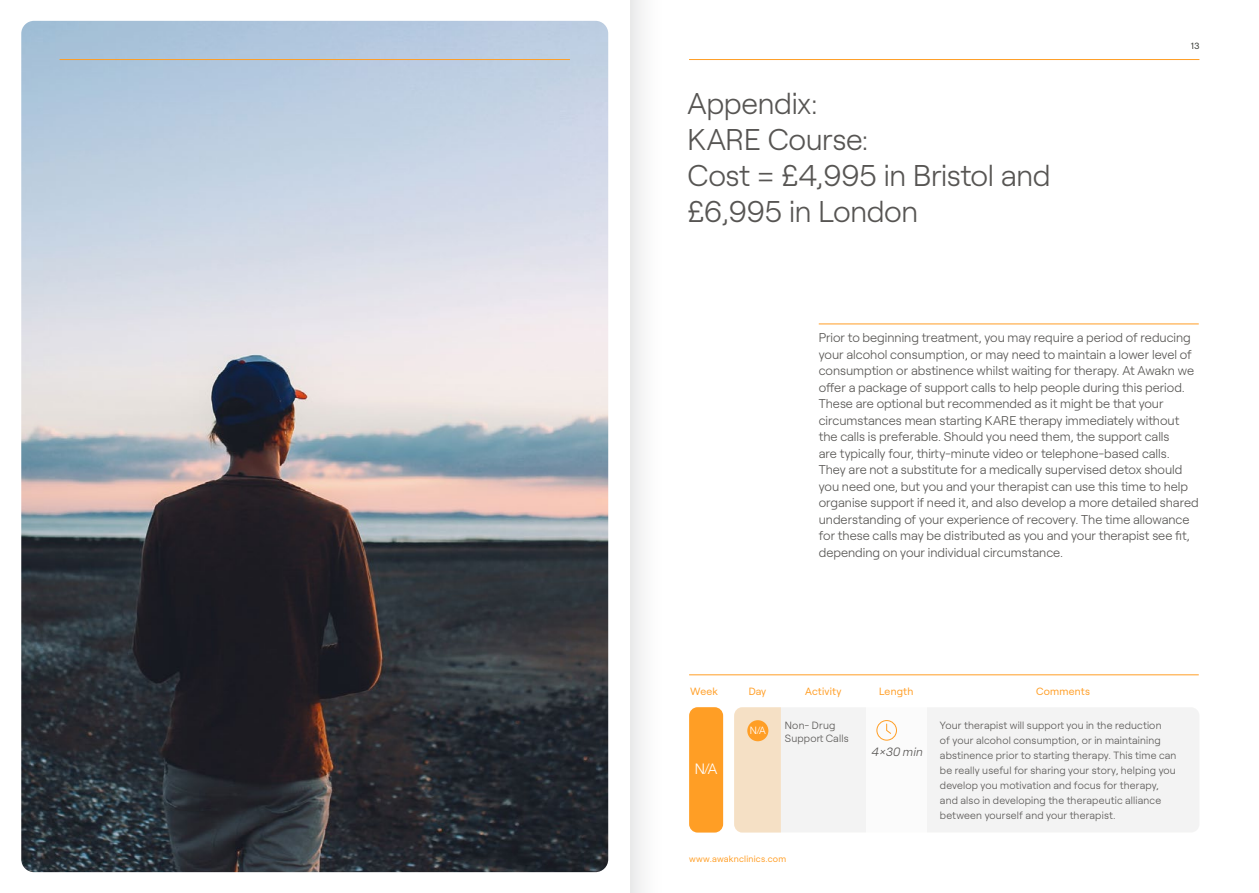
<style>
.page{position:relative;width:1259px;height:893px;background:#fff}
.page>*{position:absolute;margin:0;border:0;box-sizing:border-box;transform-origin:0 0}
.t1{font:300 30px/36px "Roobert";letter-spacing:-.015em;color:#575553}
.t2{font:300 15px "Roobert";color:#fff}
.t3{font:300 12.75px/16.5px "Roobert";color:#575553}
.t4{font:italic 300 12px "Roobert";color:#575553}
.t5{font:300 10.5px/15px "Roobert";letter-spacing:.015em;color:#575553}
.t6{font:10.5px "Roobert";letter-spacing:.02em;color:#ff9e25}
.t7{font:300 10.5px "Roobert";color:#fff}
.t8{font:9px "Roobert";letter-spacing:.025em;color:#ff9e25}
.t9{font:9px "Roobert";color:#383b36}
</style>
<div class="page">
<div style="left:630px;top:1px;width:38px;height:891px;background:linear-gradient(to right,#eceded,#fff)"></div>
<img style="left:21px;top:21px;width:587px;height:851px">
<div style="left:734px;top:707px;width:465px;height:126px;background:#f3f3f3;border-radius:9px"></div>
<hr style="left:689px;top:675px;width:509px;height:1px;background:#ff9e25">
<hr style="left:819px;top:324px;width:379px;height:1px;background:#ff9e25">
<div style="left:689px;top:707px;width:34px;height:126px;background:#ff9e25;border-radius:9px"></div>
<div style="left:734px;top:707px;width:47px;height:126px;background:#f5e0c5"></div>
<svg style="left:876px;top:720px;width:21px;height:21px"></svg>
<div style="left:747px;top:720px;width:21px;height:21px;background:#ff9e25;border-radius:50%"></div>
<hr style="left:689px;top:59px;width:510px;height:1px;background:#ff9e25">
<hr style="left:60px;top:59px;width:510px;height:1px;background:#ff9e25">
<h1 class="t1" style="left:687px;top:83px;width:364px">Appendix:<br>KARE Course:<br>Cost = £4,995 in Bristol and £6,995 in London</h1>
<p class="t9" style="left:1190px;top:39px;width:10px">13</p>
<p class="t3" style="left:819px;top:328px;width:381px">Prior to beginning treatment, you may require a period of reducing your alcohol consumption, or may need to maintain a lower level of consumption or abstinence whilst waiting for therapy. At Awakn we offer a package of support calls to help people during this period.<br>These are optional but recommended as it might be that your circumstances mean starting KARE therapy immediately without the calls is preferable. Should you need them, the support calls<br>are typically four, thirty-minute video or telephone-based calls.<br>They are not a substitute for a medically supervised detox should you need one, but you and your therapist can use this time to help organise support if need it, and also develop a more detailed shared understanding of your experience of recovery. The time allowance for these calls may be distributed as you and your therapist see fit, depending on your individual circumstance.</p>
<p class="t6" style="left:690px;top:683px;width:29px">Week</p>
<p class="t6" style="left:749px;top:683px;width:19px">Day</p>
<p class="t6" style="left:805px;top:683px;width:38px">Activity</p>
<p class="t6" style="left:879px;top:683px;width:36px">Length</p>
<p class="t6" style="left:1036px;top:683px;width:55px">Comments</p>
<p class="t7" style="left:750px;top:723px;width:17px">N/A</p>
<p class="t5" style="left:940px;top:717px;width:238px">Your therapist will support you in the reduction<br>of your alcohol consumption, or in maintaining abstinence prior to starting therapy. This time can be really useful for sharing your story, helping you develop you motivation and focus for therapy, and also in developing the therapeutic alliance between yourself and your therapist.</p>
<p class="t8" style="left:689px;top:852px;width:99px">www.awaknclinics.com</p>
<p class="t5" style="left:785px;top:718px;width:65px;line-height:12.6px">Non- Drug<br>Support Calls</p>
<p class="t4" style="left:871px;top:743px;width:53px">4×30 min</p>
<p class="t2" style="left:695px;top:758px;width:24px">N/A</p>
</div>
